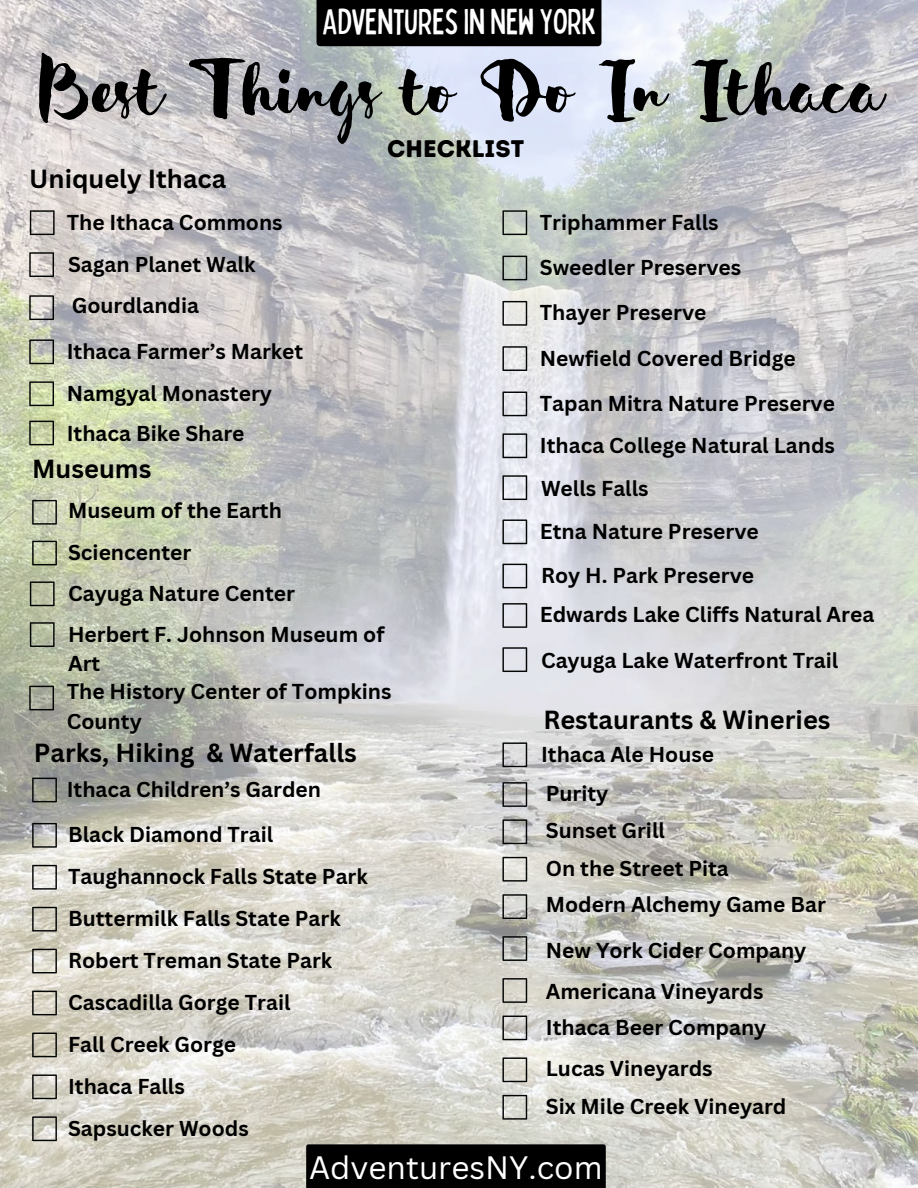
<style>
.page{position:relative;width:918px;height:1188px;background:#fff}
.page>*{position:absolute;margin:0;border:0;box-sizing:border-box;transform-origin:0 0}
.t1{font:88.5px "Sensa Brush Fill";color:#000}
.t2{font:condensed 36px "Bobby Jones";color:#fff}
.t3{font:31.5px "Canva Sans";color:#fff}
.t4{font:700 25.5px "Canva Sans";color:#000}
.t5{font:24px "Intro Rust Base";color:#000}
.t6{font:700 21px/29.2px "Canva Sans";color:#000}
</style>
<div class="page">
<img style="left:0;top:0;width:918px;height:1188px">
<svg style="left:30px;top:210px;width:25px;height:25px"></svg>
<svg style="left:29px;top:252px;width:25px;height:25px"></svg>
<svg style="left:29px;top:295px;width:25px;height:25px"></svg>
<svg style="left:29px;top:339px;width:25px;height:25px"></svg>
<svg style="left:29px;top:381px;width:25px;height:25px"></svg>
<svg style="left:32px;top:500px;width:25px;height:25px"></svg>
<svg style="left:32px;top:541px;width:25px;height:24px"></svg>
<svg style="left:30px;top:581px;width:25px;height:25px"></svg>
<svg style="left:30px;top:622px;width:25px;height:25px"></svg>
<svg style="left:29px;top:686px;width:25px;height:24px"></svg>
<svg style="left:32px;top:778px;width:25px;height:24px"></svg>
<svg style="left:32px;top:823px;width:25px;height:25px"></svg>
<svg style="left:32px;top:865px;width:25px;height:25px"></svg>
<svg style="left:32px;top:907px;width:25px;height:25px"></svg>
<svg style="left:32px;top:949px;width:25px;height:24px"></svg>
<svg style="left:32px;top:991px;width:25px;height:24px"></svg>
<svg style="left:32px;top:1033px;width:25px;height:24px"></svg>
<svg style="left:32px;top:1074px;width:25px;height:25px"></svg>
<svg style="left:502px;top:210px;width:25px;height:25px"></svg>
<svg style="left:502px;top:256px;width:25px;height:24px"></svg>
<svg style="left:502px;top:301px;width:25px;height:25px"></svg>
<svg style="left:502px;top:346px;width:25px;height:25px"></svg>
<svg style="left:502px;top:392px;width:25px;height:24px"></svg>
<svg style="left:502px;top:433px;width:25px;height:25px"></svg>
<svg style="left:502px;top:519px;width:25px;height:25px"></svg>
<svg style="left:502px;top:564px;width:25px;height:24px"></svg>
<svg style="left:502px;top:603px;width:25px;height:25px"></svg>
<svg style="left:502px;top:647px;width:25px;height:25px"></svg>
<div style="left:306px;top:1144px;width:300px;height:44px;background:#000"></div>
<svg style="left:32px;top:1116px;width:25px;height:25px"></svg>
<svg style="left:502px;top:475px;width:25px;height:25px"></svg>
<svg style="left:502px;top:742px;width:25px;height:25px"></svg>
<svg style="left:502px;top:782px;width:25px;height:25px"></svg>
<svg style="left:502px;top:819px;width:25px;height:25px"></svg>
<svg style="left:502px;top:857px;width:25px;height:25px"></svg>
<svg style="left:502px;top:894px;width:25px;height:25px"></svg>
<svg style="left:502px;top:936px;width:25px;height:25px"></svg>
<svg style="left:502px;top:978px;width:25px;height:25px"></svg>
<svg style="left:502px;top:1016px;width:25px;height:24px"></svg>
<svg style="left:502px;top:1057px;width:25px;height:25px"></svg>
<svg style="left:502px;top:1095px;width:25px;height:25px"></svg>
<div style="left:317px;top:0;width:284px;height:46px;background:#000"></div>
<svg style="left:29px;top:421px;width:25px;height:24px"></svg>
<p class="t2" style="left:322px;top:-1px;width:275px">ADVENTURESIN NEW YORK</p>
<p class="t1" style="left:36px;top:35px;width:848px">Best Things to Do In Ithaca</p>
<p class="t5" style="left:387px;top:134px;width:139px">CHECKLIST</p>
<h1 class="t4" style="left:29px;top:160px;width:198px">Uniquely Ithaca</h1>
<h2 class="t6" style="left:67px;top:207px;width:217px">The Ithaca Commons</h2>
<h5 class="t6" style="left:68px;top:249px;width:189px">Sagan Planet Walk</h5>
<h4 class="t6" style="left:72px;top:291px;width:129px">Gourdlandia</h4>
<p class="t6" style="left:67px;top:336px;width:238px">Ithaca Farmer’s Market</p>
<p class="t6" style="left:67px;top:378px;width:207px">Namgyal Monastery</p>
<p class="t6" style="left:67px;top:418px;width:179px">Ithaca Bike Share</p>
<p class="t4" style="left:32px;top:450px;width:121px">Museums</p>
<p class="t6" style="left:68px;top:495px;width:215px">Museum of the Earth</p>
<p class="t6" style="left:68px;top:537px;width:125px">Sciencenter</p>
<p class="t6" style="left:68px;top:578px;width:228px">Cayuga Nature Center</p>
<p class="t6" style="left:68px;top:619px;width:318px">Herbert F. Johnson Museum of<br>Art</p>
<p class="t6" style="left:67px;top:677px;width:326px">The History Center of Tompkins<br>County</p>
<p class="t4" style="left:34px;top:735px;width:324px">Parks, Hiking &amp; Waterfalls</p>
<p class="t6" style="left:67px;top:774px;width:256px">Ithaca Children’s Garden</p>
<p class="t6" style="left:68px;top:819px;width:207px">Black Diamond Trail</p>
<p class="t6" style="left:68px;top:861px;width:301px">Taughannock Falls State Park</p>
<p class="t6" style="left:68px;top:903px;width:274px">Buttermilk Falls State Park</p>
<p class="t6" style="left:68px;top:945px;width:266px">Robert Treman State Park</p>
<p class="t6" style="left:68px;top:987px;width:224px">Cascadilla Gorge Trail</p>
<p class="t6" style="left:68px;top:1029px;width:170px">Fall Creek Gorge</p>
<p class="t6" style="left:68px;top:1071px;width:118px">Ithaca Falls</p>
<p class="t6" style="left:68px;top:1113px;width:182px">Sapsucker Woods</p>
<p class="t6" style="left:540px;top:207px;width:180px">Triphammer Falls</p>
<p class="t6" style="left:540px;top:252px;width:203px">Sweedler Preserves</p>
<p class="t6" style="left:540px;top:297px;width:168px">Thayer Preserve</p>
<h4 class="t6" style="left:540px;top:343px;width:257px">Newfield Covered Bridge</h4>
<p class="t6" style="left:540px;top:388px;width:297px">Tapan Mitra Nature Preserve</p>
<p class="t6" style="left:540px;top:430px;width:297px">Ithaca College Natural Lands</p>
<h4 class="t6" style="left:541px;top:473px;width:109px">Wells Falls</h4>
<p class="t6" style="left:540px;top:516px;width:220px">Etna Nature Preserve</p>
<p class="t6" style="left:541px;top:560px;width:215px">Roy H. Park Preserve</p>
<p class="t6" style="left:540px;top:600px;width:336px">Edwards Lake Cliffs Natural Area</p>
<p class="t6" style="left:541px;top:645px;width:299px">Cayuga Lake Waterfront Trail</p>
<p class="t4" style="left:543px;top:702px;width:289px">Restaurants &amp; Wineries</p>
<p class="t6" style="left:541px;top:739px;width:175px">Ithaca Ale House</p>
<p class="t6" style="left:546px;top:779px;width:64px">Purity</p>
<p class="t6" style="left:546px;top:815px;width:121px">Sunset Grill</p>
<p class="t6" style="left:546px;top:853px;width:185px">On the Street Pita</p>
<p class="t6" style="left:546px;top:890px;width:282px">Modern Alchemy Game Bar</p>
<p class="t6" style="left:546px;top:935px;width:262px">New York Cider Company</p>
<p class="t6" style="left:546px;top:976px;width:219px">Americana Vineyards</p>
<p class="t6" style="left:546px;top:1012px;width:222px">Ithaca Beer Company</p>
<p class="t6" style="left:546px;top:1053px;width:168px">Lucas Vineyards</p>
<p class="t6" style="left:546px;top:1091px;width:242px">Six Mile Creek Vineyard</p>
<p class="t3" style="left:309px;top:1145px;width:295px">AdventuresNY.com</p>
</div>
